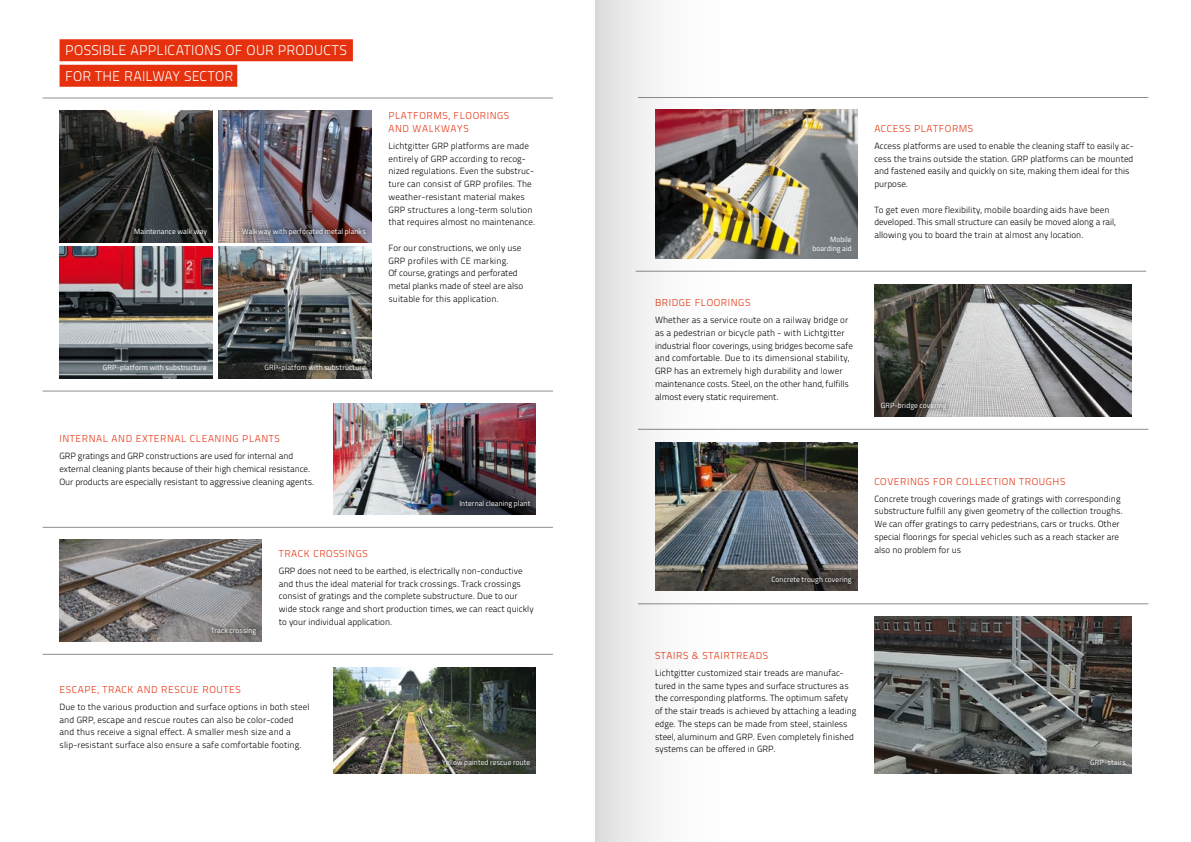
<style>
.page{position:relative;width:1191px;height:842px;background:#fff}
.page>*{position:absolute;margin:0;border:0;box-sizing:border-box;transform-origin:0 0}
.t1{font:300 14px/25.5px "Titillium Text 22 L";letter-spacing:.015em;color:#fff}
.t2{font:300 10px/12.8px "Titillium Text 22 L";letter-spacing:.06em;color:#e6310e}
.t3{font:300 9px/12.8px "Titillium Text 22 L";color:#000}
.t4{font:7.5px/8.5px "Titillium Web";letter-spacing:.02em;color:#fff;text-align:right}
</style>
<div class="page">
<img style="left:828px;top:109px;width:29px;height:149px">
<img style="left:874px;top:285px;width:257px;height:132px">
<img style="left:874px;top:616px;width:257px;height:158px">
<img style="left:828px;top:442px;width:29px;height:149px">
<img style="left:334px;top:404px;width:202px;height:110px">
<img style="left:60px;top:111px;width:153px;height:131px">
<img style="left:60px;top:247px;width:153px;height:131px">
<img style="left:218px;top:111px;width:153px;height:131px">
<img style="left:218px;top:246px;width:153px;height:132px">
<img style="left:59px;top:540px;width:203px;height:102px">
<img style="left:334px;top:667px;width:202px;height:107px">
<svg style="left:260px;top:359px;width:111px;height:17px;background:#3c3c37"></svg>
<svg style="left:454px;top:495px;width:81px;height:18px"></svg>
<svg style="left:437px;top:755px;width:98px;height:17px;background:#4b4f41"></svg>
<svg style="left:206px;top:623px;width:55px;height:18px"></svg>
<svg style="left:828px;top:572px;width:28px;height:18px"></svg>
<svg style="left:876px;top:397px;width:75px;height:18px"></svg>
<svg style="left:1085px;top:755px;width:45px;height:15px"></svg>
<svg style="left:237px;top:223px;width:134px;height:17px;background:#6c606a"></svg>
<hr style="left:43px;top:654px;width:510px;height:1px;background:#8b8f91">
<div style="left:60px;top:39px;width:293px;height:22px;background:#e6310e"></div>
<div style="left:60px;top:65px;width:177px;height:22px;background:#e6310e"></div>
<hr style="left:43px;top:98px;width:510px;height:1px;background:#8b8f91">
<hr style="left:638px;top:97px;width:510px;height:1px;background:#8b8f91">
<hr style="left:43px;top:527px;width:510px;height:1px;background:#8b8f91">
<hr style="left:638px;top:429px;width:510px;height:1px;background:#8b8f91">
<hr style="left:638px;top:604px;width:510px;height:1px;background:#8b8f91">
<hr style="left:43px;top:391px;width:510px;height:1px;background:#8b8f91">
<hr style="left:636px;top:271px;width:510px;height:1px;background:#8b8f91">
<img style="left:595px;top:0;width:233px;height:842px">
<h1 class="t1" style="left:65px;top:37px;width:283px">POSSIBLE APPLICATIONS OF OUR PRODUCTS<br>FOR THE RAILWAY SECTOR</h1>
<p class="t4" style="left:134px;top:227px;width:74px">Maintenance walk way</p>
<p class="t4" style="left:242px;top:227px;width:125px">Walkway with perforated metal planks</p>
<p class="t2" style="left:388px;top:109px;width:122px">PLATFORMS, FLOORINGS<br>AND WALKWAYS</p>
<p class="t3" style="left:388px;top:139px;width:148px">Lichtgitter GRP platforms are made entirely of GRP according to recog&shy;nized regulations. Even the substruc&shy;ture can consist of GRP profiles. The weather-resistant material makes GRP structures a long-term solution that requires almost no maintenance.</p>
<p class="t3" style="left:388px;top:241px;width:136px">For our constructions, we only use GRP profiles with CE marking.<br>Of course, gratings and perforated metal planks made of steel are also suitable for this application.</p>
<p class="t4" style="left:103px;top:363px;width:106px">GRP-platform with substructure</p>
<p class="t4" style="left:264px;top:363px;width:103px">GRP-platfom with substructure</p>
<p class="t2" style="left:59px;top:432px;width:222px">INTERNAL AND EXTERNAL CLEANING PLANTS</p>
<p class="t3" style="left:59px;top:449px;width:256px">GRP gratings and GRP constructions are used for internal and external cleaning plants because of their high chemical resistance.<br>Our products are especially resistant to aggressive cleaning agents.</p>
<p class="t4" style="left:459px;top:499px;width:72px">Internal cleaning plant</p>
<p class="t4" style="left:211px;top:626px;width:47px">Track crossing</p>
<p class="t2" style="left:279px;top:546px;width:90px">TRACK CROSSINGS</p>
<p class="t3" style="left:279px;top:564px;width:256px">GRP does not need to be earthed, is electrically non-conductive and thus the ideal material for track crossings. Track crossings consist of gratings and the complete substructure. Due to our wide stock range and short production times, we can react quickly to your individual application.</p>
<p class="t2" style="left:60px;top:682px;width:183px">ESCAPE, TRACK AND RESCUE ROUTES</p>
<p class="t3" style="left:60px;top:700px;width:252px">Due to the various production and surface options in both steel and GRP, escape and rescue routes can also be color-coded and thus receive a signal effect. A smaller mesh size and a slip-resistant surface also ensure a safe comfortable footing.</p>
<p class="t4" style="left:442px;top:758px;width:90px">Yellow painted rescue route</p>
<p class="t4" style="left:812px;top:235px;width:41px">Mobile boarding aid</p>
<p class="t2" style="left:655px;top:296px;width:97px">BRIDGE FLOORINGS</p>
<p class="t3" style="left:655px;top:313px;width:199px">Whether as a service route on a railway bridge or as a pedestrian or bicycle path - with Lichtgitter industrial floor coverings, using bridges become safe and comfortable. Due to its dimensional stability, GRP has an extremely high durability and lower maintenance costs. Steel, on the other hand, fulfills almost every static requirement.</p>
<p class="t2" style="left:874px;top:121px;width:100px">ACCESS PLATFORMS</p>
<p class="t3" style="left:874px;top:139px;width:261px">Access platforms are used to enable the cleaning staff to easily ac&shy;cess the trains outside the station. GRP platforms can be mounted and fastened easily and quickly on site, making them ideal for this purpose.</p>
<p class="t3" style="left:874px;top:202px;width:243px">To get even more flexibility, mobile boarding aids have been developed. This small structure can easily be moved along a rail, allowing you to board the train at almost any location.</p>
<p class="t4" style="left:880px;top:401px;width:67px">GRP-bridge covering</p>
<p class="t4" style="left:771px;top:575px;width:82px">Concrete trough covering</p>
<p class="t2" style="left:874px;top:474px;width:193px">COVERINGS FOR COLLECTION TROUGHS</p>
<p class="t3" style="left:874px;top:491px;width:250px">Concrete trough coverings made of gratings with corresponding substructure fulfill any given geometry of the collection troughs.<br>We can offer gratings to carry pedestrians, cars or trucks. Other special floorings for special vehicles such as a reach stacker are also no problem for us</p>
<p class="t2" style="left:655px;top:648px;width:115px">STAIRS &amp; STAIRTREADS</p>
<p class="t3" style="left:655px;top:666px;width:203px">Lichtgitter customized stair treads are manufac&shy;tured in the same types and surface structures as the corresponding platforms. The optimum safety of the stair treads is achieved by attaching a leading edge. The steps can be made from steel, stainless steel, aluminum and GRP. Even completely finished systems can be offered in GRP.</p>
<p class="t4" style="left:1090px;top:758px;width:37px">GRP-stairs</p>
</div>
